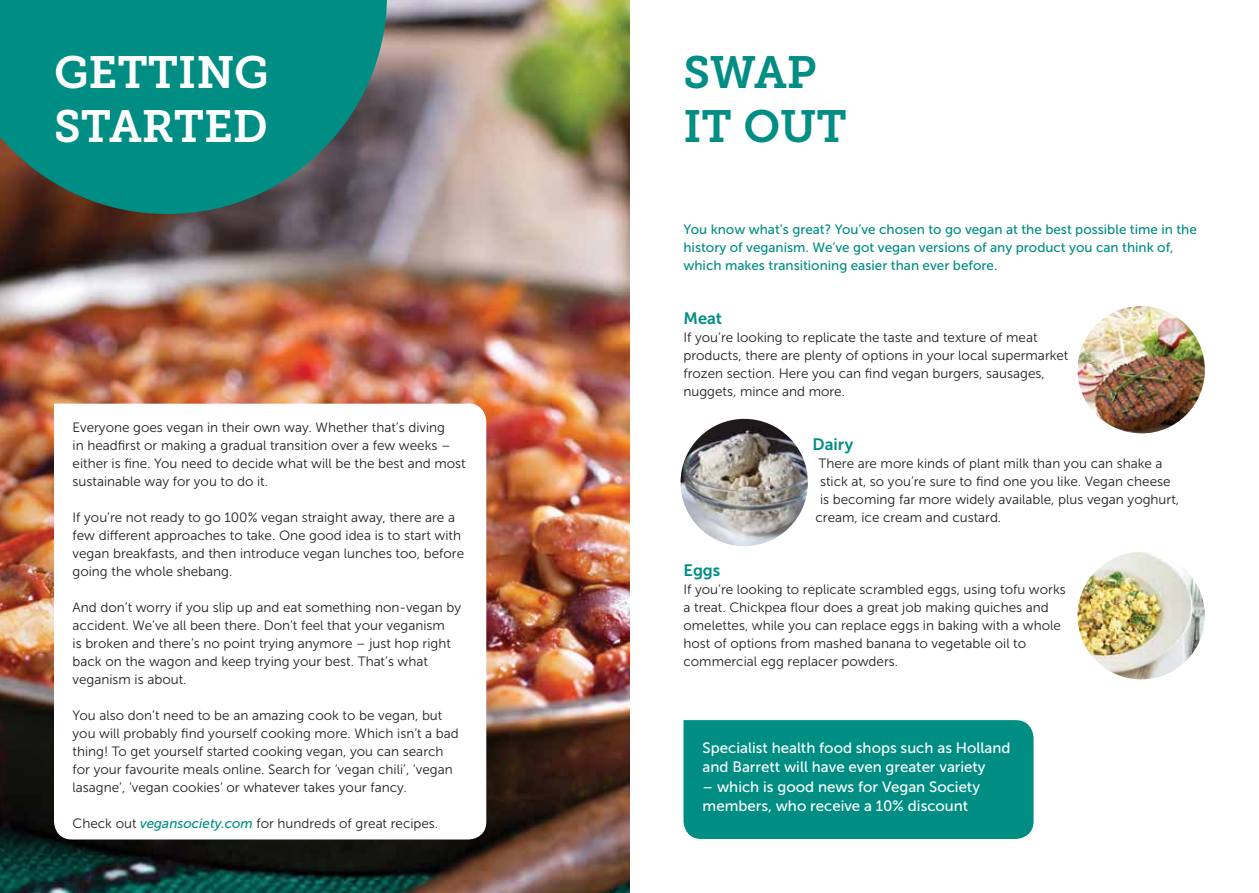
<style>
.page{position:relative;width:1259px;height:893px;background:#fff}
.page>*{position:absolute;margin:0;border:0;box-sizing:border-box;transform-origin:0 0}
.t1{font:45px/54px "Museo Slab 700";color:#fff}
.t2{font:45px/54px "Museo Slab 700";color:#008e84}
.t3{font:16.5px "Museo Sans 700";color:#008e84}
.t4{font:15px/19.5px "Museo Sans 500";color:#fff}
.t5{font:13.5px/18px "Museo Sans 300";color:#231f20}
.t6{font:13.5px/18px "Museo Sans 500";color:#008e84}
.s1{font-family:"Museo Sans 500";font-style:italic;color:#008e84}
</style>
<div class="page">
<img style="left:0;top:0;width:629px;height:893px">
<svg style="left:0;top:0;width:387px;height:214px;background:#108179"></svg>
<svg style="left:54px;top:404px;width:432px;height:435px"></svg>
<div style="left:683px;top:720px;width:350px;height:119px;background:#008e84"></div>
<img style="left:1077px;top:306px;width:127px;height:127px;border-radius:64px">
<img style="left:680px;top:419px;width:128px;height:127px;border-radius:64px">
<img style="left:1077px;top:552px;width:127px;height:127px;border-radius:64px">
<h1 class="t1" style="left:54px;top:45px;width:216px">GETTING<br>STARTED</h1>
<p class="t5" style="left:73px;top:418px;width:394px">Everyone goes vegan in their own way. Whether that’s diving<br>in headfirst or making a gradual transition over a few weeks – either is fine. You need to decide what will be the best and most sustainable way for you to do it.</p>
<p class="t5" style="left:73px;top:508px;width:393px">If you’re not ready to go 100% vegan straight away, there are a few different approaches to take. One good idea is to start with vegan breakfasts, and then introduce vegan lunches too, before going the whole shebang.</p>
<p class="t5" style="left:73px;top:598px;width:390px">And don’t worry if you slip up and eat something non-vegan by accident. We’ve all been there. Don’t feel that your veganism<br>is broken and there’s no point trying anymore – just hop right back on the wagon and keep trying your best. That’s what veganism is about.</p>
<p class="t5" style="left:73px;top:706px;width:388px">You also don’t need to be an amazing cook to be vegan, but you will probably find yourself cooking more. Which isn’t a bad thing! To get yourself started cooking vegan, you can search for your favourite meals online. Search for ‘vegan chili’, ‘vegan lasagne’, ‘vegan cookies’ or whatever takes your fancy.</p>
<p class="t5" style="left:73px;top:814px;width:367px">Check out <span class="s1">vegansociety.com</span> for hundreds of great recipes.</p>
<h1 class="t2" style="left:683px;top:45px;width:165px">SWAP<br>IT OUT</h1>
<p class="t6" style="left:683px;top:220px;width:515px">You know what’s great? You’ve chosen to go vegan at the best possible time in the history of veganism. We’ve got vegan versions of any product you can think of, which makes transitioning easier than ever before.</p>
<p class="t3" style="left:683px;top:309px;width:40px">Meat</p>
<p class="t5" style="left:683px;top:328px;width:386px">If you’re looking to replicate the taste and texture of meat products, there are plenty of options in your local supermarket frozen section. Here you can find vegan burgers, sausages, nuggets, mince and more.</p>
<p class="t3" style="left:812px;top:435px;width:42px">Dairy</p>
<p class="t5" style="left:818px;top:454px;width:345px">There are more kinds of plant milk than you can shake a</p>
<p class="t5" style="left:820px;top:472px;width:352px">stick at, so you’re sure to find one you like. Vegan cheese</p>
<p class="t5" style="left:820px;top:490px;width:361px">is becoming far more widely available, plus vegan yoghurt,</p>
<p class="t5" style="left:815px;top:508px;width:187px">cream, ice cream and custard.</p>
<p class="t3" style="left:683px;top:561px;width:38px">Eggs</p>
<p class="t5" style="left:683px;top:580px;width:384px">If you’re looking to replicate scrambled eggs, using tofu works a treat. Chickpea flour does a great job making quiches and omelettes, while you can replace eggs in baking with a whole host of options from mashed banana to vegetable oil to commercial egg replacer powders.</p>
<p class="t4" style="left:702px;top:738px;width:309px">Specialist health food shops such as Holland and Barrett will have even greater variety</p>
<p class="t4" style="left:702px;top:777px;width:279px">– which is good news for Vegan Society members, who receive a 10% discount</p>
</div>
